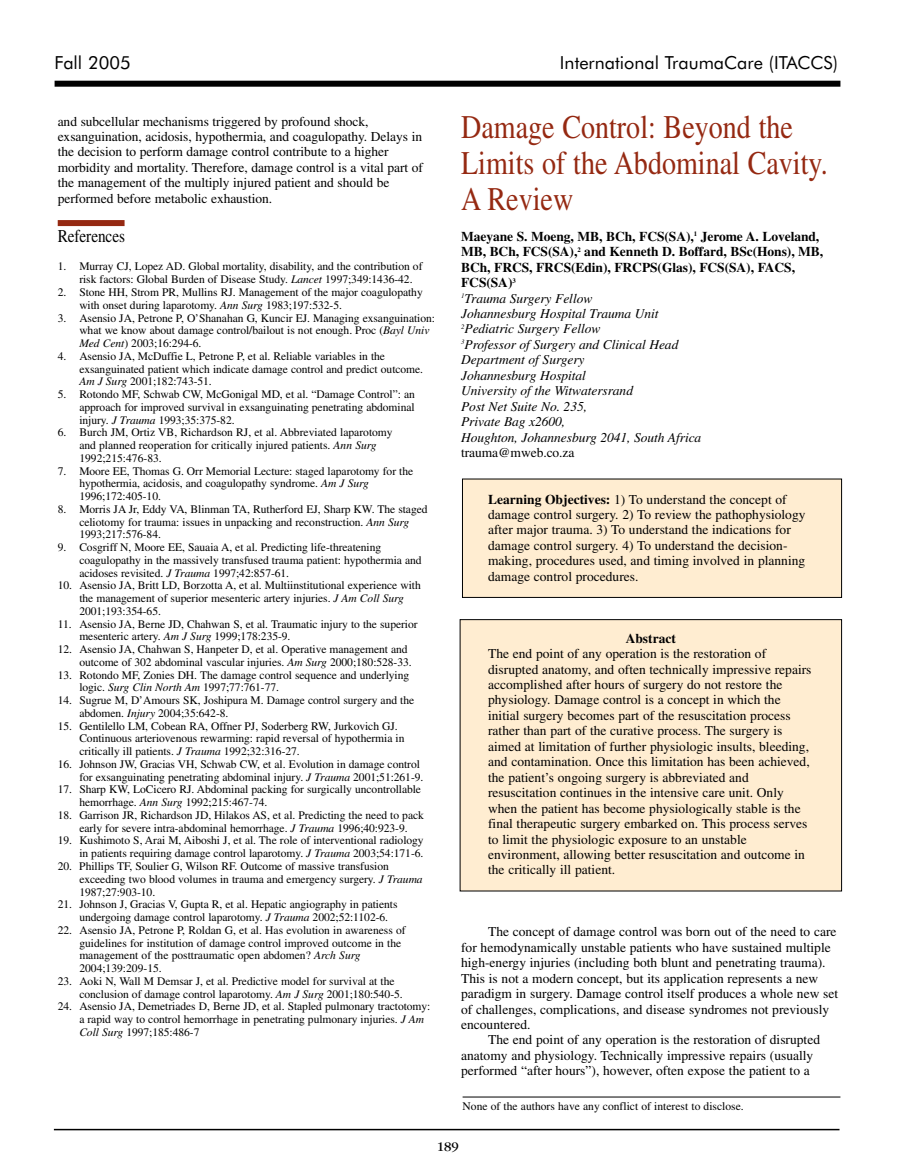
<style>
.page{position:relative;width:905px;height:1175px;background:#fff}
.page>*{position:absolute;margin:0;border:0;box-sizing:border-box;transform-origin:0 0}
.t1{font:33px/36px "Times";color:#952912;scale:.85 1}
.t2{font:18px "Futura BT";color:#000}
.t3{font:18px "Times";letter-spacing:-.005em;color:#000;scale:.85 1}
.t4{font:13.5px/15.5px "Times";color:#000}
.t5{font:italic 13.5px/15.5px "Times";letter-spacing:-.005em;color:#000}
.t6{font:700 13.5px "Times";color:#000}
.t7{font:13.5px "Garamond IT Cby BT";color:#000}
.t8{font:11.55px/12.8px "Times";letter-spacing:-.005em;color:#000}
.s1{font-style:italic}
.s2{font-weight:700;font-style:normal}
.s3{font-weight:700}
</style>
<div class="page">
<div style="left:460px;top:620px;width:381px;height:270px;background:#ffedd1"></div>
<div style="left:459px;top:619px;width:383px;height:272px;border:1px solid #000"></div>
<div style="left:463px;top:479px;width:378px;height:118px;background:#ffedd1"></div>
<div style="left:462px;top:478px;width:380px;height:120px;border:1px solid #000"></div>
<div style="left:55px;top:81px;width:785px;height:6px;background:#000"></div>
<hr style="left:54px;top:1128px;width:785px;height:2px;background:#000">
<div style="left:58px;top:220px;width:66px;height:6px;background:#952912"></div>
<hr style="left:462px;top:1096px;width:378px;height:1px;background:#000">
<h2 class="t2" style="left:55px;top:56px;width:78px">Fall 2005</h2>
<h2 class="t2" style="left:560px;top:56px;width:279px">International TraumaCare (ITACCS)</h2>
<p class="t4" style="left:58px;top:115px;width:367px">and subcellular mechanisms triggered by profound shock, exsanguination, acidosis, hypothermia, and coagulopathy. Delays in the decision to perform damage control contribute to a higher morbidity and mortality. Therefore, damage control is a vital part of the management of the multiply injured patient and should be performed before metabolic exhaustion.</p>
<h2 class="t3" style="left:58px;top:230px;width:81px">References</h2>
<p class="t8" style="left:79px;top:261px;width:345px;text-indent:-22px">1. Murray CJ, Lopez AD. Global mortality, disability, and the contribution of risk factors: Global Burden of Disease Study. <span class="s1">Lancet</span> 1997;349:1436-42.</p>
<p class="t8" style="left:79px;top:287px;width:345px;text-indent:-22px">2. Stone HH, Strom PR, Mullins RJ. Management of the major coagulopathy with onset during laparotomy. <span class="s1">Ann Surg</span> 1983;197:532-5.</p>
<p class="t8" style="left:79px;top:312px;width:357px;text-indent:-22px">3. Asensio JA, Petrone P, O’Shanahan G, Kuncir EJ. Managing exsanguination: what we know about damage control/bailout is not enough. Proc (<span class="s1">Bayl Univ<br>Med Cent</span>) 2003;16:294-6.</p>
<p class="t8" style="left:79px;top:351px;width:345px;text-indent:-22px">4. Asensio JA, McDuffie L, Petrone P, et al. Reliable variables in the exsanguinated patient which indicate damage control and predict outcome.<br><span class="s1">Am J Surg</span> 2001;182:743-51.</p>
<p class="t8" style="left:79px;top:389px;width:337px;text-align:justify;text-indent:-22px">5. Rotondo MF, Schwab CW, McGonigal MD, et al. “Damage Control”: an approach for improved survival in exsanguinating penetrating abdominal injury. <span class="s1">J Trauma</span> 1993;35:375-82.</p>
<p class="t8" style="left:79px;top:427px;width:315px;text-indent:-22px">6. Burch JM, Ortiz VB, Richardson RJ, et al. Abbreviated laparotomy and planned reoperation for critically injured patients. <span class="s1">Ann Surg<br></span>1992;215:476-83.</p>
<p class="t8" style="left:79px;top:465px;width:335px;text-indent:-22px">7. Moore EE, Thomas G. Orr Memorial Lecture: staged laparotomy for the hypothermia, acidosis, and coagulopathy syndrome. <span class="s1">Am J Surg<br></span>1996;172:405-10.</p>
<p class="t8" style="left:79px;top:504px;width:350px;text-indent:-22px">8. Morris JA Jr, Eddy VA, Blinman TA, Rutherford EJ, Sharp KW. The staged celiotomy for trauma: issues in unpacking and reconstruction. <span class="s1">Ann Surg<br></span>1993;217:576-84.</p>
<p class="t8" style="left:79px;top:542px;width:344px;text-indent:-22px">9. Cosgriff N, Moore EE, Sauaia A, et al. Predicting life-threatening coagulopathy in the massively transfused trauma patient: hypothermia and acidoses revisited. <span class="s1">J Trauma</span> 1997;42:857-61.</p>
<p class="t8" style="left:79px;top:580px;width:343px;text-indent:-22px">10. Asensio JA, Britt LD, Borzotta A, et al. Multiinstitutional experience with the management of superior mesenteric artery injuries. <span class="s1">J Am Coll Surg<br></span>2001;193:354-65.</p>
<p class="t8" style="left:79px;top:618px;width:340px;text-indent:-22px">11. Asensio JA, Berne JD, Chahwan S, et al. Traumatic injury to the superior mesenteric artery. <span class="s1">Am J Surg</span> 1999;178:235-9.</p>
<p class="t8" style="left:79px;top:644px;width:334px;text-indent:-22px">12. Asensio JA, Chahwan S, Hanpeter D, et al. Operative management and outcome of 302 abdominal vascular injuries. <span class="s1">Am Surg</span> 2000;180:528-33.</p>
<p class="t8" style="left:79px;top:669px;width:331px;text-indent:-22px">13. Rotondo MF, Zonies DH. The damage control sequence and underlying logic. <span class="s1">Surg Clin North Am</span> 1997;77:761-77.</p>
<p class="t8" style="left:79px;top:695px;width:336px;text-indent:-22px">14. Sugrue M, D’Amours SK, Joshipura M. Damage control surgery and the abdomen. <span class="s1">Injury</span> 2004;35:642-8.</p>
<p class="t8" style="left:79px;top:720px;width:327px;text-indent:-22px">15. Gentilello LM, Cobean RA, Offner PJ, Soderberg RW, Jurkovich GJ.<br>Continuous arteriovenous rewarming: rapid reversal of hypothermia in critically ill patients. <span class="s1">J Trauma</span> 1992;32:316-27.</p>
<p class="t8" style="left:58px;top:759px;width:367px;text-align:right">16. Johnson JW, Gracias VH, Schwab CW, et al. Evolution in damage control for exsanguinating penetrating abdominal injury. <span class="s1">J Trauma</span> 2001;51:261-9.</p>
<p class="t8" style="left:79px;top:784px;width:343px;text-indent:-22px">17. Sharp KW, LoCicero RJ. Abdominal packing for surgically uncontrollable hemorrhage. <span class="s1">Ann Surg</span> 1992;215:467-74.</p>
<p class="t8" style="left:58px;top:810px;width:368px;text-align:center">18. Garrison JR, Richardson JD, Hilakos AS, et al. Predicting the need to pack early for severe intra-abdominal hemorrhage. <span class="s1">J Trauma</span> 1996;40:923-9.</p>
<p class="t8" style="left:58px;top:835px;width:367px;text-align:right">19. Kushimoto S, Arai M, Aiboshi J, et al. The role of interventional radiology in patients requiring damage control laparotomy. <span class="s1">J Trauma</span> 2003;54:171-6.</p>
<p class="t8" style="left:79px;top:861px;width:345px;text-indent:-22px">20. Phillips TF, Soulier G, Wilson RF. Outcome of massive transfusion exceeding two blood volumes in trauma and emergency surgery. <span class="s1">J Trauma<br></span>1987;27:903-10.</p>
<p class="t8" style="left:79px;top:899px;width:320px;text-indent:-22px">21. Johnson J, Gracias V, Gupta R, et al. Hepatic angiography in patients undergoing damage control laparotomy. <span class="s1">J Trauma</span> 2002;52:1102-6.</p>
<p class="t8" style="left:79px;top:924px;width:328px;text-indent:-22px">22. Asensio JA, Petrone P, Roldan G, et al. Has evolution in awareness of guidelines for institution of damage control improved outcome in the management of the posttraumatic open abdomen? <span class="s1">Arch Surg </span>2004;139:209-15.</p>
<p class="t8" style="left:79px;top:975px;width:325px;text-indent:-22px">23. Aoki N, Wall M Demsar J, et al. Predictive model for survival at the conclusion of damage control laparotomy. <span class="s1">Am J Surg</span> 2001;180:540-5.</p>
<p class="t8" style="left:79px;top:1001px;width:352px;text-indent:-22px">24. Asensio JA, Demetriades D, Berne JD, et al. Stapled pulmonary tractotomy: a rapid way to control hemorrhage in penetrating pulmonary injuries. <span class="s1">J Am<br>Coll Surg</span> 1997;185:486-7</p>
<h1 class="t1" style="left:461px;top:112px;width:433px">Damage Control: Beyond the<br>Limits of the Abdominal Cavity.<br>A Review</h1>
<p class="t5" style="left:461px;top:230px;width:363px"><span class="s2">Maeyane S. Moeng, MB, BCh, FCS(SA),</span><sup>1</sup> <span class="s2">Jerome A. Loveland, MB, BCh, FCS(SA),</span><sup>2</sup> <span class="s2">and Kenneth D. Boffard, BSc(Hons), MB, BCh, FRCS, FRCS(Edin), FRCPS(Glas), FCS(SA), FACS, FCS(SA)</span><sup>3<br></sup><sup>1</sup>Trauma Surgery Fellow<br>Johannesburg Hospital Trauma Unit<br><sup>2</sup>Pediatric Surgery Fellow<br><sup>3</sup>Professor of Surgery and Clinical Head<br>Department of Surgery<br>Johannesburg Hospital<br>University of the Witwatersrand<br>Post Net Suite No. 235,<br>Private Bag x2600,<br>Houghton, Johannesburg 2041, South Africa</p>
<p class="t4" style="left:461px;top:446px;width:115px">trauma@mweb.co.za</p>
<p class="t4" style="left:488px;top:492px;width:319px"><span class="s3">Learning Objectives:</span> 1) To understand the concept of damage control surgery. 2) To review the pathophysiology after major trauma. 3) To understand the indications for damage control surgery. 4) To understand the decision&shy;making, procedures used, and timing involved in planning damage control procedures.</p>
<p class="t6" style="left:625px;top:633px;width:52px">Abstract</p>
<p class="t4" style="left:488px;top:647px;width:325px">The end point of any operation is the restoration of disrupted anatomy, and often technically impressive repairs accomplished after hours of surgery do not restore the physiology. Damage control is a concept in which the initial surgery becomes part of the resuscitation process rather than part of the curative process. The surgery is aimed at limitation of further physiologic insults, bleeding, and contamination. Once this limitation has been achieved, the patient’s ongoing surgery is abbreviated and resuscitation continues in the intensive care unit. Only when the patient has become physiologically stable is the final therapeutic surgery embarked on. This process serves to limit the physiologic exposure to an unstable environment, allowing better resuscitation and outcome in the critically ill patient.</p>
<p class="t4" style="left:461px;top:925px;width:378px;text-indent:27px">The concept of damage control was born out of the need to care for hemodynamically unstable patients who have sustained multiple high-energy injuries (including both blunt and penetrating trauma).<br>This is not a modern concept, but its application represents a new paradigm in surgery. Damage control itself produces a whole new set of challenges, complications, and disease syndromes not previously encountered.</p>
<p class="t4" style="left:461px;top:1033px;width:360px;text-indent:27px">The end point of any operation is the restoration of disrupted anatomy and physiology. Technically impressive repairs (usually performed “after hours”), however, often expose the patient to a</p>
<p class="t8" style="left:462px;top:1101px;width:282px">None of the authors have any conflict of interest to disclose.</p>
<p class="t7" style="left:436px;top:1141px;width:24px">189</p>
</div>
